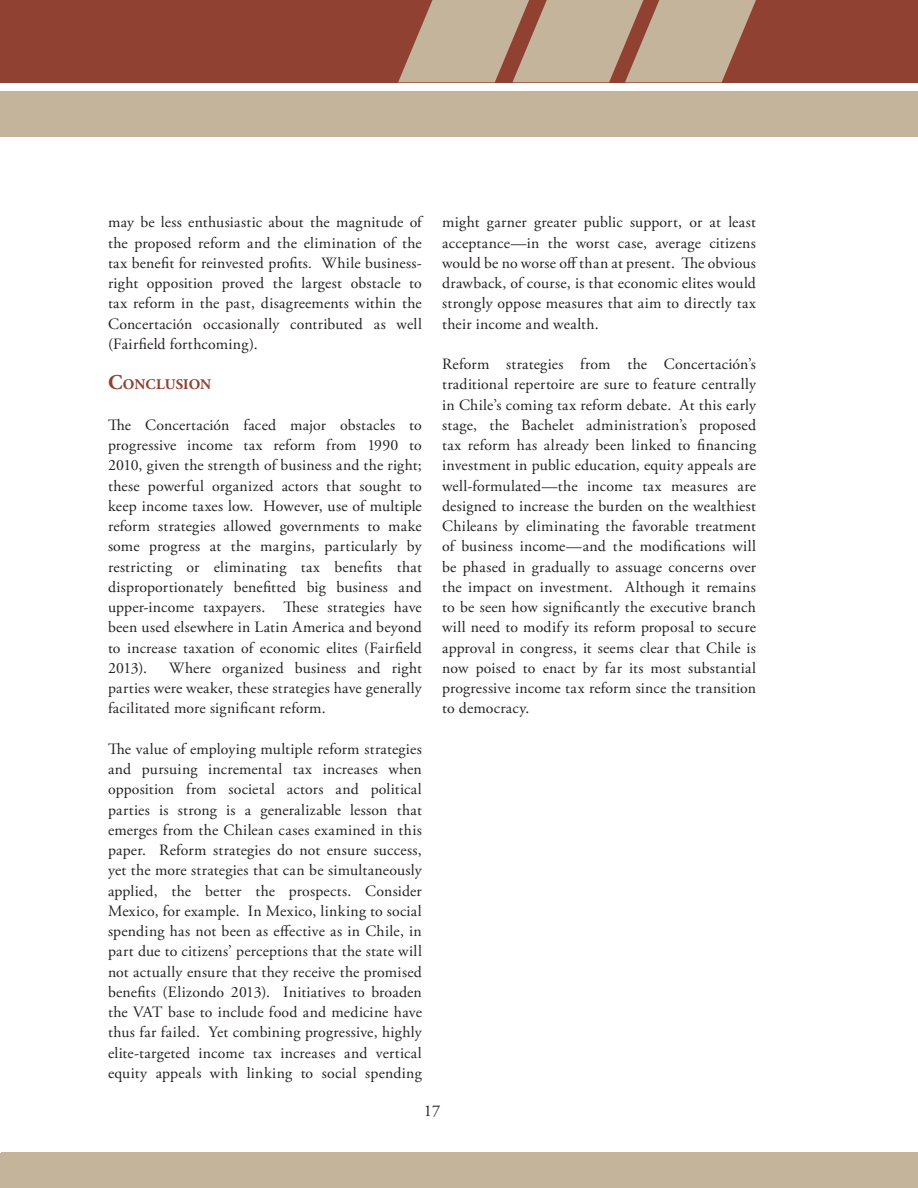
<style>
.page{position:relative;width:918px;height:1188px;background:#fff}
.page>*{position:absolute;margin:0;border:0;box-sizing:border-box;transform-origin:0 0}
.t1{font:16.5px "Adobe Garamond Pro";color:#231f20}
.text_English_no_inde{font:15.75px/20.2px "Adobe Garamond Pro";letter-spacing:.015em;color:#231f20;text-align:justify}
.subhead_A{font:700 14.7px "Adobe Garamond Pro";color:#914132}
.s1{font-style:italic}
.s2{font-size:21px}
</style>
<div class="page">
<div style="left:0;top:0;width:918px;height:82px;background:#914132"></div>
<div style="left:0;top:92px;width:918px;height:45px;background:#c3b49b"></div>
<svg style="left:398px;top:0;width:358px;height:82px"></svg>
<svg style="left:0;top:1153px;width:1px;height:35px"></svg>
<div style="left:1px;top:1153px;width:917px;height:35px;background:#c3b49b"></div>
<p class="text_English_no_inde" style="left:108px;top:213px;width:315px">may be less enthusiastic about the magnitude of the proposed reform and the elimination of the tax benefit for reinvested profits<span class="s1">.</span> While business&shy;right opposition proved the largest obstacle to tax reform in the past, disagreements within the Concertación occasionally contributed as well (Fairfield forthcoming).</p>
<p class="subhead_A" style="left:108px;top:376px;width:105px"><span class="s2">C</span>ONCLUSION</p>
<p class="text_English_no_inde" style="left:108px;top:415px;width:315px">The Concertación faced major obstacles to progressive income tax reform from 1990 to 2010, given the strength of business and the right; these powerful organized actors that sought to keep income taxes low. However, use of multiple reform strategies allowed governments to make some progress at the margins, particularly by restricting or eliminating tax benefits that disproportionately benefitted big business and upper-income taxpayers. These strategies have been used elsewhere in Latin America and beyond to increase taxation of economic elites (Fairfield 2013).</p>
<p class="text_English_no_inde" style="left:108px;top:658px;width:315px;text-indent:61px">Where organized business and right parties were weaker, these strategies have generally facilitated more significant reform.</p>
<p class="text_English_no_inde" style="left:108px;top:739px;width:315px">The value of employing multiple reform strategies and pursuing incremental tax increases when opposition from societal actors and political parties is strong is a generalizable lesson that emerges from the Chilean cases examined in this paper. Reform strategies do not ensure success, yet the more strategies that can be simultaneously applied, the better the prospects. Consider Mexico, for example. In Mexico, linking to social spending has not been as effective as in Chile, in part due to citizens’ perceptions that the state will not actually ensure that they receive the promised benefits (Elizondo 2013). Initiatives to broaden the VAT base to include food and medicine have thus far failed. Yet combining progressive, highly elite-targeted income tax increases and vertical equity appeals with linking to social spending</p>
<p class="text_English_no_inde" style="left:442px;top:213px;width:315px">might garner greater public support, or at least acceptance—in the worst case, average citizens would be no worse off than at present. The obvious drawback, of course, is that economic elites would strongly oppose measures that aim to directly tax their income and wealth.</p>
<p class="text_English_no_inde" style="left:442px;top:355px;width:315px">Reform strategies from the Concertación’s traditional repertoire are sure to feature centrally in Chile’s coming tax reform debate. At this early stage, the Bachelet administration’s proposed tax reform has already been linked to financing investment in public education, equity appeals are well-formulated—the income tax measures are designed to increase the burden on the wealthiest Chileans by eliminating the favorable treatment of business income—and the modifications will be phased in gradually to assuage concerns over the impact on investment. Although it remains to be seen how significantly the executive branch will need to modify its reform proposal to secure approval in congress, it seems clear that Chile is now poised to enact by far its most substantial progressive income tax reform since the transition to democracy.</p>
<p class="t1" style="left:424px;top:1101px;width:18px">17</p>
</div>
